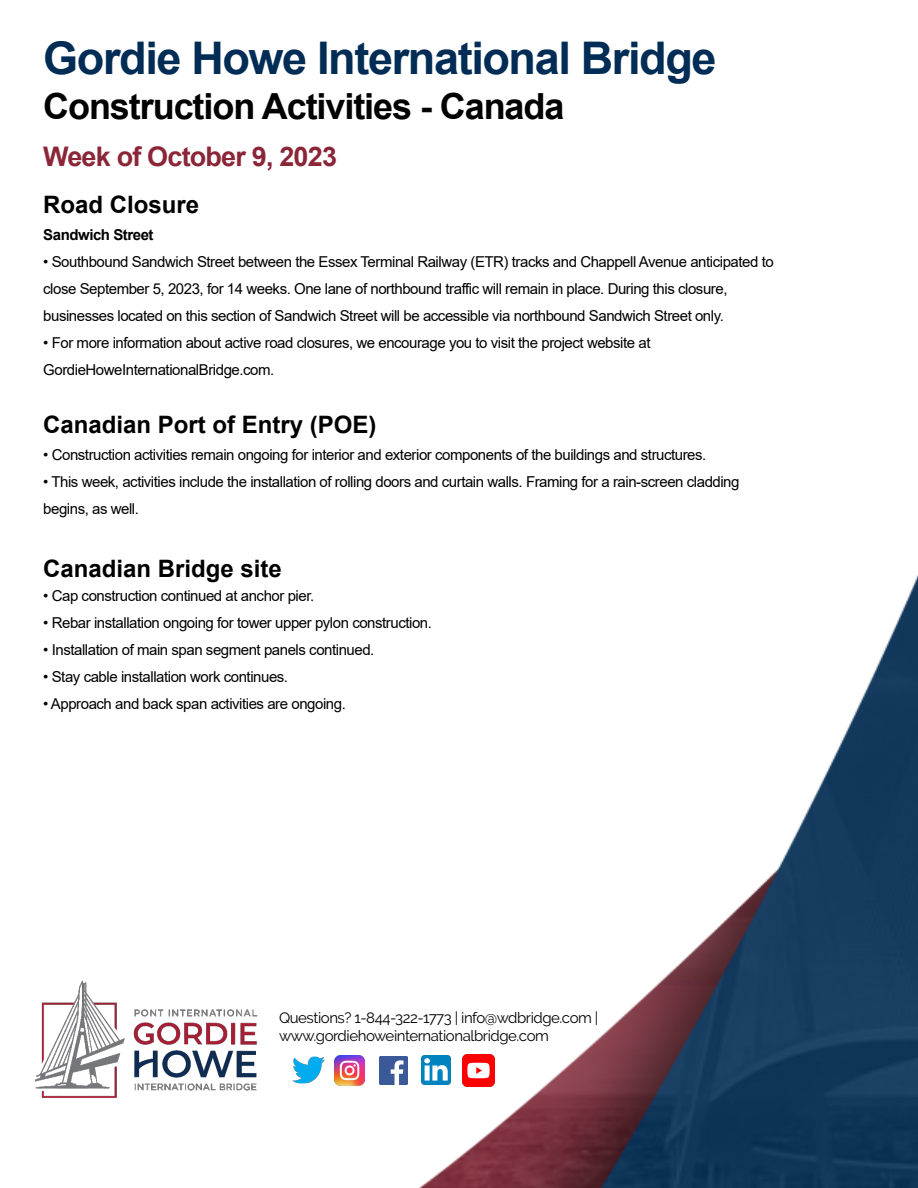
<style>
.page{position:relative;width:918px;height:1188px;background:#fff}
.page>*{position:absolute;margin:0;border:0;box-sizing:border-box;transform-origin:0 0}
.t1{font:700 45px "Arial";letter-spacing:-.03em;color:#002c55}
.t2{font:700 36px "Arial";letter-spacing:-.03em;color:#000}
.t3{font:700 27px "Arial";letter-spacing:-.03em;color:#8b2638}
.t4{font:700 24px "Arial";color:#000}
.t5{font:15px/27px "Arial";letter-spacing:-.03em;color:#000}
.t6{font:15px/18px "Raleway";letter-spacing:-.03em;color:#000}
.t7{font:700 15px "Arial";letter-spacing:-.03em;color:#000}
</style>
<div class="page">
<img style="left:334px;top:575px;width:584px;height:613px">
<img style="left:34px;top:980px;width:224px;height:118px">
<img style="left:292px;top:1056px;width:33px;height:28px">
<img style="left:379px;top:1056px;width:28px;height:28px">
<img style="left:421px;top:1056px;width:29px;height:29px">
<img style="left:463px;top:1054px;width:32px;height:32px">
<img style="left:335px;top:1055px;width:30px;height:30px">
<h1 class="t1" style="left:43px;top:26px;width:675px">Gordie Howe International Bridge</h1>
<h2 class="t2" style="left:43px;top:81px;width:523px">Construction Activities - Canada</h2>
<h3 class="t3" style="left:43px;top:137px;width:295px">Week of October 9, 2023</h3>
<h3 class="t4" style="left:43px;top:188px;width:158px">Road Closure</h3>
<p class="t7" style="left:43px;top:224px;width:112px">Sandwich Street</p>
<p class="t5" style="left:43px;top:248px;width:732px">• Southbound Sandwich Street between the Essex Terminal Railway (ETR) tracks and Chappell Avenue anticipated to close September 5, 2023, for 14 weeks. One lane of northbound traffic will remain in place. During this closure, businesses located on this section of Sandwich Street will be accessible via northbound Sandwich Street only.</p>
<p class="t5" style="left:43px;top:329px;width:609px">• For more information about active road closures, we encourage you to visit the project website at<br>GordieHoweInternationalBridge.com.</p>
<h3 class="t4" style="left:43px;top:407px;width:335px">Canadian Port of Entry (POE)</h3>
<p class="t5" style="left:43px;top:441px;width:665px">• Construction activities remain ongoing for interior and exterior components of the buildings and structures.</p>
<p class="t5" style="left:43px;top:468px;width:698px">• This week, activities include the installation of rolling doors and curtain walls. Framing for a rain-screen cladding begins, as well.</p>
<h3 class="t4" style="left:43px;top:552px;width:240px">Canadian Bridge site</h3>
<p class="t5" style="left:43px;top:583px;width:273px">• Cap construction continued at anchor pier.</p>
<p class="t5" style="left:43px;top:610px;width:390px">• Rebar installation ongoing for tower upper pylon construction.</p>
<p class="t5" style="left:43px;top:637px;width:333px">• Installation of main span segment panels continued.</p>
<p class="t5" style="left:43px;top:664px;width:246px">• Stay cable installation work continues.</p>
<p class="t5" style="left:43px;top:691px;width:304px">• Approach and back span activities are ongoing.</p>
<p class="t6" style="left:279px;top:1009px;width:321px">Questions? 1-844-322-1773 | info@wdbridge.com | www.gordiehoweinternationalbridge.com</p>
</div>
